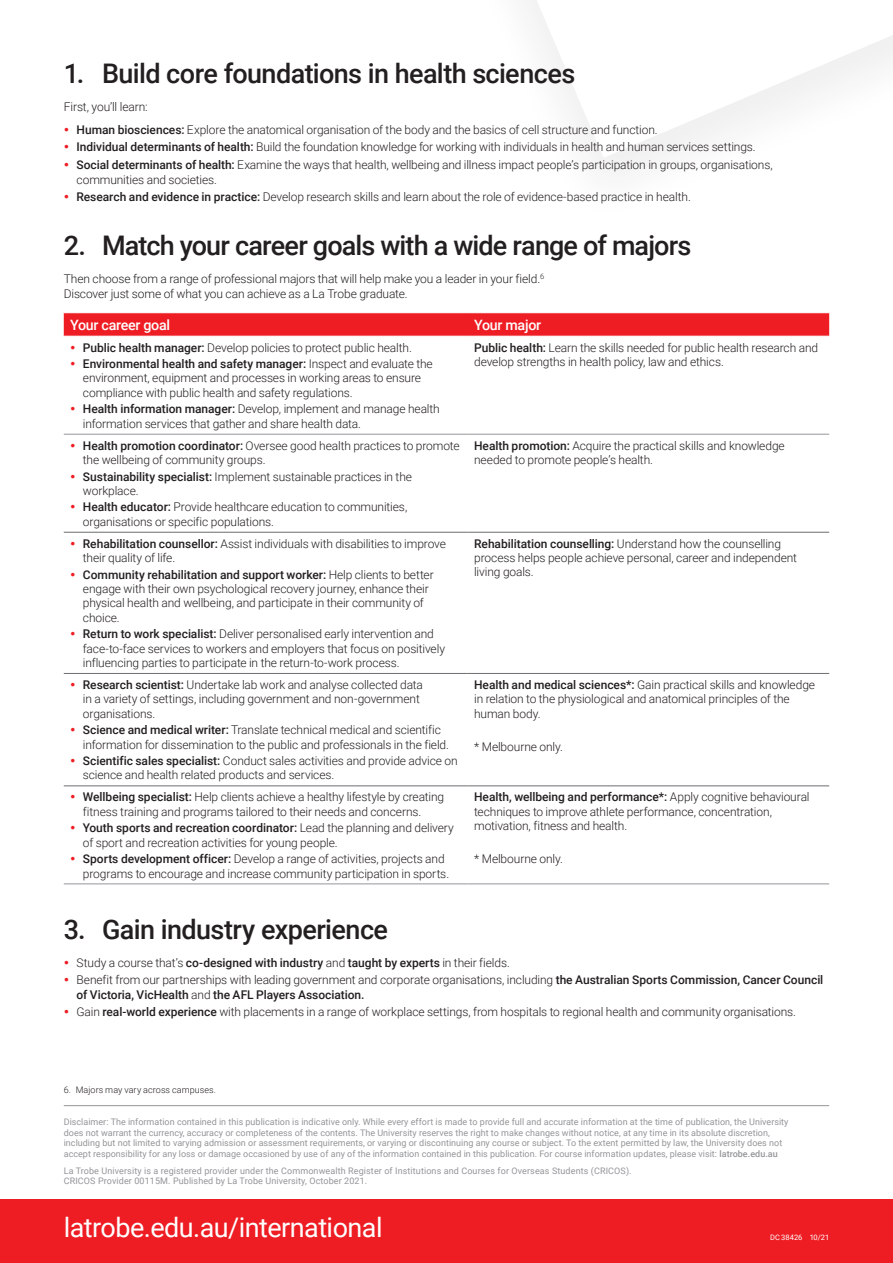
<style>
.page{position:relative;width:893px;height:1263px;background:#fff}
.page>*{position:absolute;margin:0;border:0;box-sizing:border-box;transform-origin:0 0}
.Generic___Heading_1{font:500 27px "Roboto";letter-spacing:-.025em;color:#231f20}
.UG20_Back_Cover___UR{font:27px "Roboto";letter-spacing:-.02em;color:#fff}
.Generic___Heading_3{font:500 14.25px "Roboto";letter-spacing:-.02em;color:#fff}
.Generic___Body_text{font:300 12px/14.4px "Roboto";letter-spacing:-.01em;color:#231f20}
.t1{font:500 12px/15px "Roboto";letter-spacing:-.005em;color:#231f20}
.t2{font:9px/10.5px "Roboto";color:#939598}
.Generic___Footnote{font:300 9px "Roboto";letter-spacing:.005em;color:#231f20}
.Job_Number{font:7.5px "Roboto";letter-spacing:-.01em;color:#fff}
.s1{font-weight:500}
.s2{font-weight:300}
</style>
<div class="page">
<svg style="left:528px;top:0;width:365px;height:158px"></svg>
<div style="left:0;top:1199px;width:893px;height:64px;background:#ee1d23"></div>
<hr style="left:64px;top:1105px;width:765px;height:1px;background:#939598">
<svg style="left:64px;top:313px;width:765px;height:23px;background:#ee2228"></svg>
<hr style="left:64px;top:532px;width:404px;height:1px;background:#6c6d70">
<hr style="left:468px;top:532px;width:361px;height:1px;background:#6c6d70">
<hr style="left:64px;top:673px;width:404px;height:1px;background:#6c6d70">
<hr style="left:468px;top:673px;width:361px;height:1px;background:#6c6d70">
<hr style="left:64px;top:786px;width:404px;height:1px;background:#6c6d70">
<hr style="left:468px;top:786px;width:361px;height:1px;background:#6c6d70">
<hr style="left:64px;top:434px;width:404px;height:1px;background:#939598">
<hr style="left:468px;top:434px;width:361px;height:1px;background:#939598">
<hr style="left:64px;top:884px;width:404px;height:1px;background:#939598">
<hr style="left:468px;top:884px;width:361px;height:1px;background:#939598">
<p class="Generic___Heading_1" style="left:64px;top:54px;width:513px">1. Build core foundations in health sciences</p>
<p class="Generic___Body_text" style="left:64px;top:99px;width:85px">First, you’ll learn:</p>
<p class="Generic___Body_text" style="left:77px;top:122px;width:583px"><span class="s1">Human biosciences:</span> Explore the anatomical organisation of the body and the basics of cell structure and function.</p>
<p class="Generic___Body_text" style="left:77px;top:139px;width:681px"><span class="s1">Individual determinants of health:</span> Build the foundation knowledge for working with individuals in health and human services settings.</p>
<p class="Generic___Body_text" style="left:77px;top:156px;width:698px;line-height:15px"><span class="s1">Social determinants of health:</span> Examine the ways that health, wellbeing and illness impact people’s participation in groups, organisations, communities and societies.</p>
<p class="Generic___Body_text" style="left:77px;top:189px;width:616px"><span class="s1">Research and evidence in practice:</span> Develop research skills and learn about the role of evidence-based practice in health.</p>
<p class="Generic___Heading_1" style="left:64px;top:227px;width:629px">2. Match your career goals with a wide range of majors</p>
<p class="Generic___Body_text" style="left:64px;top:271px;width:482px;line-height:15px">Then choose from a range of professional majors that will help make you a leader in your field.<sup>6<br></sup>Discover just some of what you can achieve as a La Trobe graduate.</p>
<p class="Generic___Heading_3" style="left:70px;top:315px;width:101px">Your career goal</p>
<p class="Generic___Heading_3" style="left:474px;top:315px;width:69px">Your major</p>
<p class="Generic___Body_text" style="left:83px;top:340px;width:331px"><span class="s1">Public health manager:</span> Develop policies to protect public health.</p>
<p class="Generic___Body_text" style="left:83px;top:356px;width:351px"><span class="s1">Environmental health and safety manager:</span> Inspect and evaluate the environment, equipment and processes in working areas to ensure compliance with public health and safety regulations.</p>
<p class="Generic___Body_text" style="left:83px;top:401px;width:358px"><span class="s1">Health information manager:</span> Develop, implement and manage health information services that gather and share health data.</p>
<p class="Generic___Body_text" style="left:474px;top:340px;width:346px"><span class="s1">Public health:</span> Learn the skills needed for public health research and develop strengths in health policy, law and ethics.</p>
<p class="Generic___Body_text" style="left:83px;top:438px;width:378px"><span class="s1">Health promotion coordinator:</span> Oversee good health practices to promote the wellbeing of community groups.</p>
<p class="Generic___Body_text" style="left:83px;top:469px;width:331px"><span class="s1">Sustainability specialist:</span> Implement sustainable practices in the workplace.</p>
<p class="Generic___Body_text" style="left:83px;top:499px;width:326px"><span class="s1">Health educator:</span> Provide healthcare education to communities, organisations or specific populations.</p>
<p class="Generic___Body_text" style="left:83px;top:536px;width:364px"><span class="s1">Rehabilitation counsellor:</span> Assist individuals with disabilities to improve their quality of life.</p>
<p class="Generic___Body_text" style="left:83px;top:567px;width:352px"><span class="s1">Community rehabilitation and support worker:</span> Help clients to better engage with their own psychological recovery journey, enhance their physical health and wellbeing, and participate in their community of choice.</p>
<p class="Generic___Body_text" style="left:83px;top:626px;width:364px"><span class="s1">Return to work specialist:</span> Deliver personalised early intervention and face-to-face services to workers and employers that focus on positively influencing parties to participate in the return-to-work process.</p>
<p class="Generic___Body_text" style="left:83px;top:677px;width:342px"><span class="s1">Research scientist:</span> Undertake lab work and analyse collected data in a variety of settings, including government and non-government organisations.</p>
<p class="Generic___Body_text" style="left:83px;top:722px;width:368px"><span class="s1">Science and medical writer:</span> Translate technical medical and scientific information for dissemination to the public and professionals in the field.</p>
<p class="Generic___Body_text" style="left:83px;top:753px;width:376px"><span class="s1">Scientific sales specialist:</span> Conduct sales activities and provide advice on science and health related products and services.</p>
<p class="Generic___Body_text" style="left:83px;top:789px;width:363px"><span class="s1">Wellbeing specialist:</span> Help clients achieve a healthy lifestyle by creating fitness training and programs tailored to their needs and concerns.</p>
<p class="Generic___Body_text" style="left:83px;top:820px;width:372px"><span class="s1">Youth sports and recreation coordinator:</span> Lead the planning and delivery of sport and recreation activities for young people.</p>
<p class="Generic___Body_text" style="left:83px;top:851px;width:368px"><span class="s1">Sports development officer:</span> Develop a range of activities, projects and programs to encourage and increase community participation in sports.</p>
<p class="Generic___Body_text" style="left:474px;top:438px;width:312px"><span class="s1">Health promotion:</span> Acquire the practical skills and knowledge needed to promote people’s health.</p>
<p class="Generic___Body_text" style="left:474px;top:536px;width:324px"><span class="s1">Rehabilitation counselling:</span> Understand how the counselling process helps people achieve personal, career and independent living goals.</p>
<p class="Generic___Body_text" style="left:474px;top:677px;width:343px"><span class="s1">Health and medical sciences*:</span> Gain practical skills and knowledge in relation to the physiological and anatomical principles of the human body.</p>
<p class="Generic___Body_text" style="left:474px;top:739px;width:90px">* Melbourne only.</p>
<p class="Generic___Body_text" style="left:474px;top:789px;width:337px"><span class="s1">Health, wellbeing and performance*:</span> Apply cognitive behavioural techniques to improve athlete performance, concentration, motivation, fitness and health.</p>
<p class="Generic___Body_text" style="left:474px;top:851px;width:90px">* Melbourne only.</p>
<p class="Generic___Heading_1" style="left:64px;top:910px;width:326px">3. Gain industry experience</p>
<p class="t1" style="left:77px;top:955px;width:435px"><span class="s2">Study a course that’s</span> co-designed with industry <span class="s2">and</span> taught by experts <span class="s2">in their fields.</span></p>
<p class="t1" style="left:77px;top:972px;width:748px"><span class="s2">Benefit from our partnerships with leading government and corporate organisations, including</span> the Australian Sports Commission, Cancer Council of Victoria, VicHealth <span class="s2">and</span> the AFL Players Association.</p>
<p class="Generic___Body_text" style="left:77px;top:1004px;width:721px">Gain <span class="s1">real-world experience</span> with placements in a range of workplace settings, from hospitals to regional health and community organisations.</p>
<p class="Generic___Footnote" style="left:64px;top:1083px;width:154px">6. Majors may vary across campuses.</p>
<p class="t2" style="left:64px;top:1116px;width:726px">Disclaimer: The information contained in this publication is indicative only. While every effort is made to provide full and accurate information at the time of publication, the University does not warrant the currency, accuracy or completeness of the contents. The University reserves the right to make changes without notice, at any time in its absolute discretion, including but not limited to varying admission or assessment requirements, or varying or discontinuing any course or subject. To the extent permitted by law, the University does not accept responsibility for any loss or damage occasioned by use of any of the information contained in this publication. For course information updates, please visit: <span class="s1">latrobe.edu.au</span></p>
<p class="t2" style="left:64px;top:1165px;width:569px">La Trobe University is a registered provider under the Commonwealth Register of Institutions and Courses for Overseas Students (CRICOS).<br>CRICOS Provider 00115M. Published by La Trobe University, October 2021.</p>
<p class="UG20_Back_Cover___UR" style="left:64px;top:1209px;width:320px">latrobe.edu.au/international</p>
<p class="Job_Number" style="left:770px;top:1232px;width:61px">DC 38426 10/21</p>
</div>
